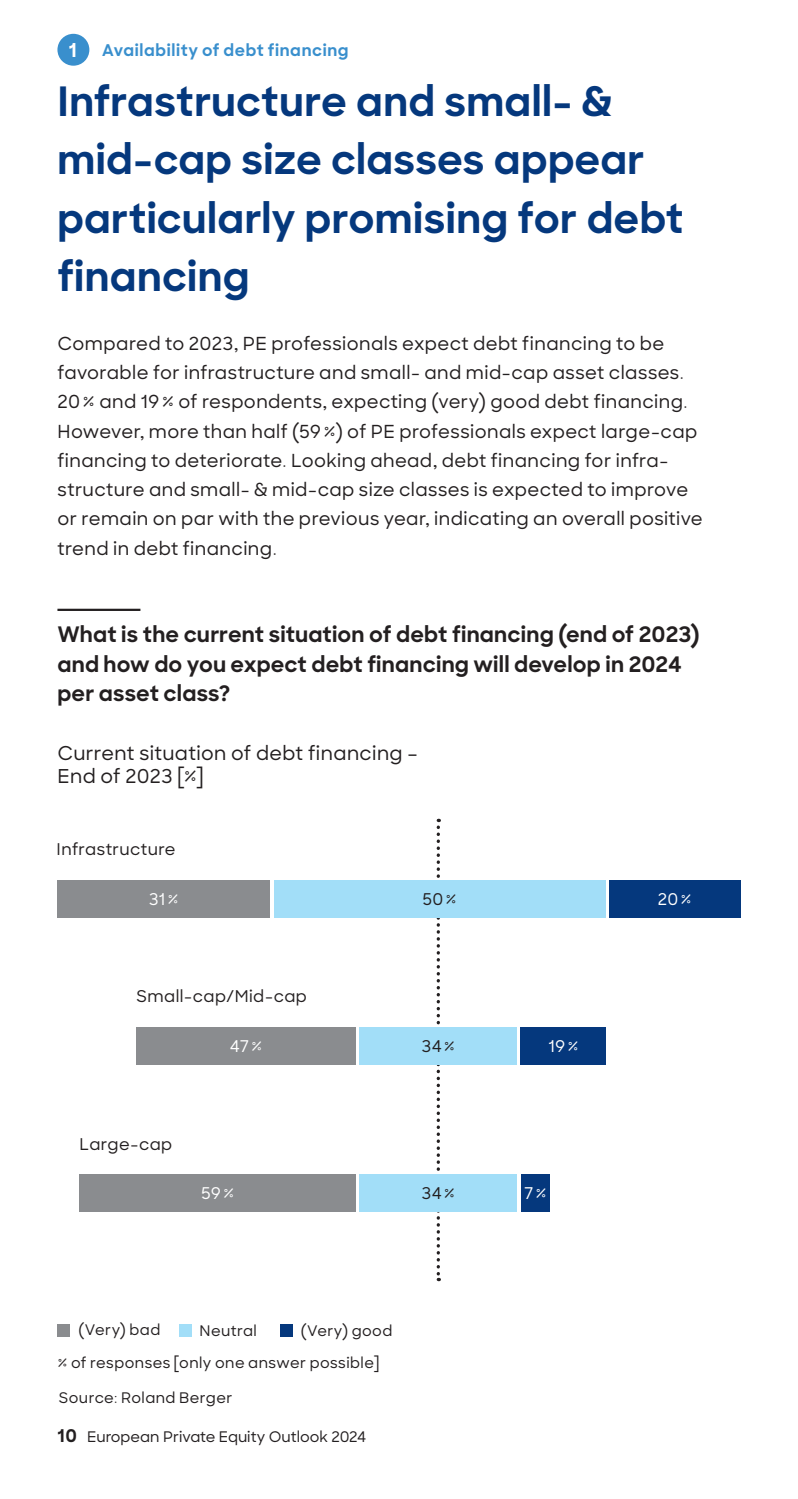
<style>
.page{position:relative;width:798px;height:1499px;background:#fff}
.page>*{position:absolute;margin:0;border:0;box-sizing:border-box;transform-origin:0 0}
.t1{font:700 40.5px/58.5px "RB Design";letter-spacing:.005em;color:#05387d}
.t2{font:700 21.38px/29.2px "RB Design";letter-spacing:.01em;color:#231f20}
.t3{font:500 19.12px/22.9px "RB Design";letter-spacing:.02em;color:#231f20}
.t4{font:700 19.12px "RB Design";color:#fff}
.t5{font:500 18px/29.2px "RB Design";letter-spacing:.02em;color:#231f20}
.t6{font:500 16.2px "RB Design";letter-spacing:.03em;color:#231f20}
.t7{font:700 16.2px "RB Design";letter-spacing:.04em;color:#398fcd}
.t8{font:500 16.2px "RB Design";letter-spacing:.015em;color:#fff}
.t9{font:500 14.62px "RB Design";letter-spacing:.025em;color:#231f20}
.t10{font:500 14.62px "RB Design";color:#231f20}
.s1{font-weight:700;font-size:17.55px}
</style>
<div class="page">
<svg style="left:436px;top:819px;width:4px;height:462px"></svg>
<hr style="left:57px;top:609px;width:83px;height:2px;background:#231f20">
<div style="left:57px;top:1324px;width:13px;height:13px;background:#8a8c8f"></div>
<div style="left:279px;top:1324px;width:13px;height:13px;background:#05387d"></div>
<div style="left:178px;top:1324px;width:13px;height:13px;background:#a2def8"></div>
<div style="left:57px;top:880px;width:213px;height:37px;background:#8a8c8f"></div>
<div style="left:273px;top:880px;width:332px;height:37px;background:#a2def8"></div>
<div style="left:608px;top:880px;width:132px;height:37px;background:#05387d"></div>
<div style="left:136px;top:1027px;width:219px;height:37px;background:#8a8c8f"></div>
<div style="left:359px;top:1027px;width:158px;height:37px;background:#a2def8"></div>
<div style="left:520px;top:1027px;width:86px;height:37px;background:#05387d"></div>
<div style="left:80px;top:1174px;width:275px;height:37px;background:#8a8c8f"></div>
<div style="left:359px;top:1174px;width:158px;height:37px;background:#a2def8"></div>
<div style="left:520px;top:1174px;width:29px;height:37px;background:#05387d"></div>
<div style="left:57px;top:34px;width:32px;height:32px;background:#398fcd;border-radius:50%"></div>
<p class="t4" style="left:69px;top:37px;width:9px">1</p>
<p class="t7" style="left:102px;top:39px;width:248px">Availability of debt financing</p>
<h1 class="t1" style="left:57px;top:72px;width:627px">Infrastructure and small- &amp; mid-cap size classes appear particularly promising for debt financing</h1>
<p class="t5" style="left:57px;top:329px;width:646px">Compared to 2023, PE professionals expect debt financing to be favorable for infrastructure and small- and mid-cap asset classes.<br>20% and 19% of respondents, expecting (very) good debt financing.<br>However, more than half (59%) of PE professionals expect large-cap financing to deteriorate. Looking ahead, debt financing for infra&shy;structure and small- &amp; mid-cap size classes is expected to improve or remain on par with the previous year, indicating an overall positive trend in debt financing.</p>
<p class="t2" style="left:57px;top:620px;width:643px">What is the current situation of debt financing (end of 2023) and how do you expect debt financing will develop in 2024 per asset class?</p>
<p class="t3" style="left:57px;top:742px;width:361px">Current situation of debt financing –<br>End of 2023 [%]</p>
<p class="t6" style="left:57px;top:839px;width:120px">Infrastructure</p>
<p class="t8" style="left:149px;top:888px;width:31px">31%</p>
<p class="t8" style="left:657px;top:888px;width:35px">20%</p>
<p class="t6" style="left:422px;top:888px;width:36px">50%</p>
<p class="t6" style="left:136px;top:986px;width:172px">Small-cap/Mid-cap</p>
<p class="t8" style="left:230px;top:1035px;width:34px">47%</p>
<p class="t6" style="left:80px;top:1133px;width:94px">Large-cap</p>
<p class="t8" style="left:201px;top:1182px;width:35px">59%</p>
<p class="t6" style="left:421px;top:1035px;width:35px">34%</p>
<p class="t8" style="left:548px;top:1035px;width:32px">19%</p>
<p class="t6" style="left:421px;top:1182px;width:35px">34%</p>
<p class="t8" style="left:524px;top:1182px;width:24px">7%</p>
<p class="t9" style="left:78px;top:1320px;width:83px">(Very) bad</p>
<p class="t9" style="left:199px;top:1321px;width:59px">Neutral</p>
<p class="t9" style="left:300px;top:1321px;width:93px">(Very) good</p>
<p class="t9" style="left:57px;top:1353px;width:323px">% of responses [only one answer possible]</p>
<p class="t9" style="left:59px;top:1388px;width:175px">Source: Roland Berger</p>
<p class="t10" style="left:57px;top:1426px;width:310px"><span class="s1">10</span> European Private Equity Outlook 2024</p>
</div>
